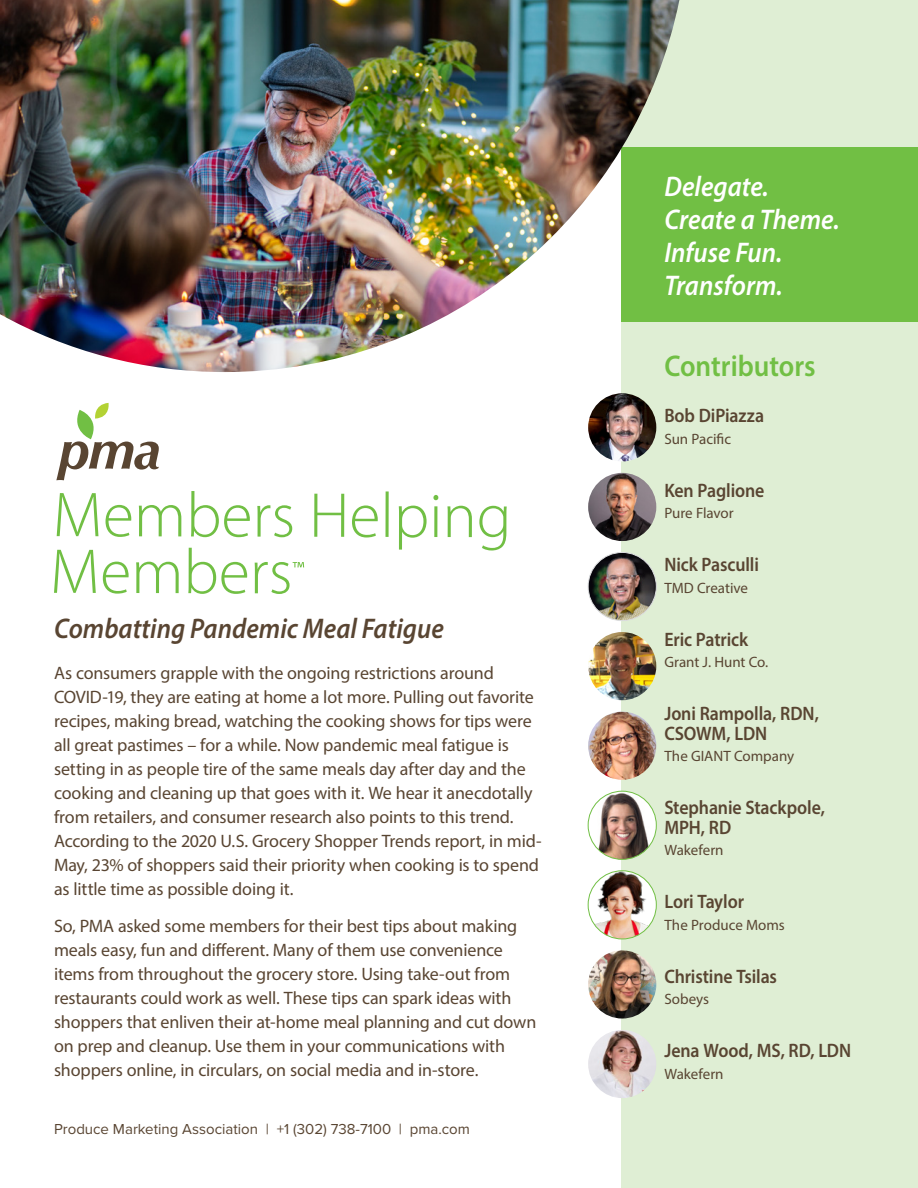
<style>
.page{position:relative;width:918px;height:1188px;background:#fff}
.page>*{position:absolute;margin:0;border:0;box-sizing:border-box;transform-origin:0 0}
.t1{font:600 30px "Myriad Pro";color:#71bf44;scale:.92 1}
.t2{font:italic 600 28.5px/33px "Myriad Pro";color:#fff;scale:.92 1}
.t3{font:italic 600 28.5px "Myriad Pro";color:#594532;scale:.92 1}
.Names{font:600 19.5px/19.5px "Myriad Pro";letter-spacing:-.005em;color:#594532;scale:.92 1}
.Body{font:18px/24px "Myriad Pro";letter-spacing:-.01em;color:#594532}
.Companies{font:15px "Myriad Pro";color:#594532}
.t4{font:15px "Proxima Nova";color:#594532}
</style>
<div class="page">
<svg style="left:57px;top:493px;width:41px;height:43px"></svg>
<svg style="left:106px;top:505px;width:25px;height:32px"></svg>
<svg style="left:139px;top:505px;width:42px;height:31px"></svg>
<svg style="left:191px;top:491px;width:59px;height:46px"></svg>
<svg style="left:257px;top:505px;width:35px;height:32px"></svg>
<svg style="left:314px;top:494px;width:30px;height:43px"></svg>
<svg style="left:352px;top:505px;width:26px;height:33px"></svg>
<hr style="left:386px;top:491px;width:3px;height:46px;background:#71bf44">
<svg style="left:399px;top:506px;width:28px;height:44px"></svg>
<svg style="left:433px;top:495px;width:5px;height:42px"></svg>
<svg style="left:447px;top:506px;width:25px;height:31px"></svg>
<svg style="left:479px;top:506px;width:28px;height:45px"></svg>
<svg style="left:54px;top:550px;width:42px;height:43px"></svg>
<svg style="left:103px;top:562px;width:26px;height:32px"></svg>
<svg style="left:136px;top:562px;width:43px;height:31px"></svg>
<svg style="left:188px;top:548px;width:59px;height:46px"></svg>
<svg style="left:56px;top:403px;width:103px;height:77px"></svg>
<svg style="left:255px;top:562px;width:49px;height:32px"></svg>
<div style="left:621px;top:0;width:297px;height:1188px;background:#dfeed4"></div>
<div style="left:621px;top:147px;width:297px;height:175px;background:#71bf44"></div>
<img style="left:588px;top:393px;width:68px;height:68px;border-radius:34px">
<img style="left:588px;top:632px;width:68px;height:68px;border-radius:34px">
<img style="left:588px;top:552px;width:68px;height:69px;border-radius:34px">
<div style="left:588px;top:552px;width:69px;height:69px;border:1px solid #dcdddf;border-radius:50%"></div>
<img style="left:588px;top:1030px;width:68px;height:68px;border-radius:34px">
<img style="left:588px;top:950px;width:68px;height:69px;border-radius:34px">
<img style="left:588px;top:871px;width:68px;height:68px;border-radius:34px">
<div style="left:588px;top:871px;width:69px;height:68px;border:1px solid #71bf44;border-radius:50%"></div>
<img style="left:588px;top:473px;width:68px;height:68px;border-radius:34px">
<img style="left:588px;top:712px;width:68px;height:68px;border-radius:34px">
<img style="left:588px;top:791px;width:68px;height:68px;border-radius:34px">
<div style="left:588px;top:791px;width:69px;height:69px;border:1px solid #71bf44;border-radius:50%"></div>
<img style="left:0;top:0;width:679px;height:372px">
<p class="t3" style="left:54px;top:610px;width:425px">Combatting Pandemic Meal Fatigue</p>
<p class="Body" style="left:54px;top:660px;width:489px">As consumers grapple with the ongoing restrictions around COVID-19, they are eating at home a lot more. Pulling out favorite recipes, making bread, watching the cooking shows for tips were all great pastimes – for a while. Now pandemic meal fatigue is setting in as people tire of the same meals day after day and the cooking and cleaning up that goes with it. We hear it anecdotally from retailers, and consumer research also points to this trend.<br>According to the 2020 U.S. Grocery Shopper Trends report, in mid-May, 23% of shoppers said their priority when cooking is to spend as little time as possible doing it.</p>
<p class="Body" style="left:54px;top:914px;width:484px">So, PMA asked some members for their best tips about making meals easy, fun and different. Many of them use convenience items from throughout the grocery store. Using take-out from restaurants could work as well. These tips can spark ideas with shoppers that enliven their at-home meal planning and cut down on prep and cleanup. Use them in your communications with shoppers online, in circulars, on social media and in-store.</p>
<p class="t4" style="left:54px;top:1118px;width:417px">Produce Marketing Association | +1 (302) 738-7100 | pma.com</p>
<p class="t2" style="left:664px;top:169px;width:192px">Delegate.<br>Create a Theme.<br>Infuse Fun.<br>Transform.</p>
<h3 class="t1" style="left:664px;top:347px;width:166px">Contributors</h3>
<p class="Names" style="left:664px;top:406px;width:110px">Bob DiPiazza</p>
<p class="Companies" style="left:664px;top:429px;width:68px">Sun Pacific</p>
<p class="Names" style="left:664px;top:480px;width:110px">Ken Paglione</p>
<p class="Companies" style="left:664px;top:504px;width:71px">Pure Flavor</p>
<p class="Names" style="left:664px;top:555px;width:104px">Nick Pasculli</p>
<p class="Companies" style="left:664px;top:578px;width:85px">TMD Creative</p>
<p class="Names" style="left:664px;top:629px;width:93px">Eric Patrick</p>
<p class="Companies" style="left:664px;top:653px;width:106px">Grant J. Hunt Co.</p>
<p class="Names" style="left:664px;top:704px;width:170px">Joni Rampolla, RDN,<br>CSOWM, LDN</p>
<p class="Companies" style="left:664px;top:747px;width:131px">The GIANT Company</p>
<p class="Names" style="left:664px;top:798px;width:176px">Stephanie Stackpole,<br>MPH, RD</p>
<p class="Companies" style="left:664px;top:841px;width:61px">Wakefern</p>
<p class="Names" style="left:664px;top:892px;width:88px">Lori Taylor</p>
<p class="Companies" style="left:664px;top:915px;width:122px">The Produce Moms</p>
<p class="Names" style="left:664px;top:966px;width:124px">Christine Tsilas</p>
<p class="Companies" style="left:664px;top:990px;width:46px">Sobeys</p>
<p class="Names" style="left:664px;top:1041px;width:205px">Jena Wood, MS, RD, LDN</p>
<p class="Companies" style="left:664px;top:1064px;width:61px">Wakefern</p>
</div>
